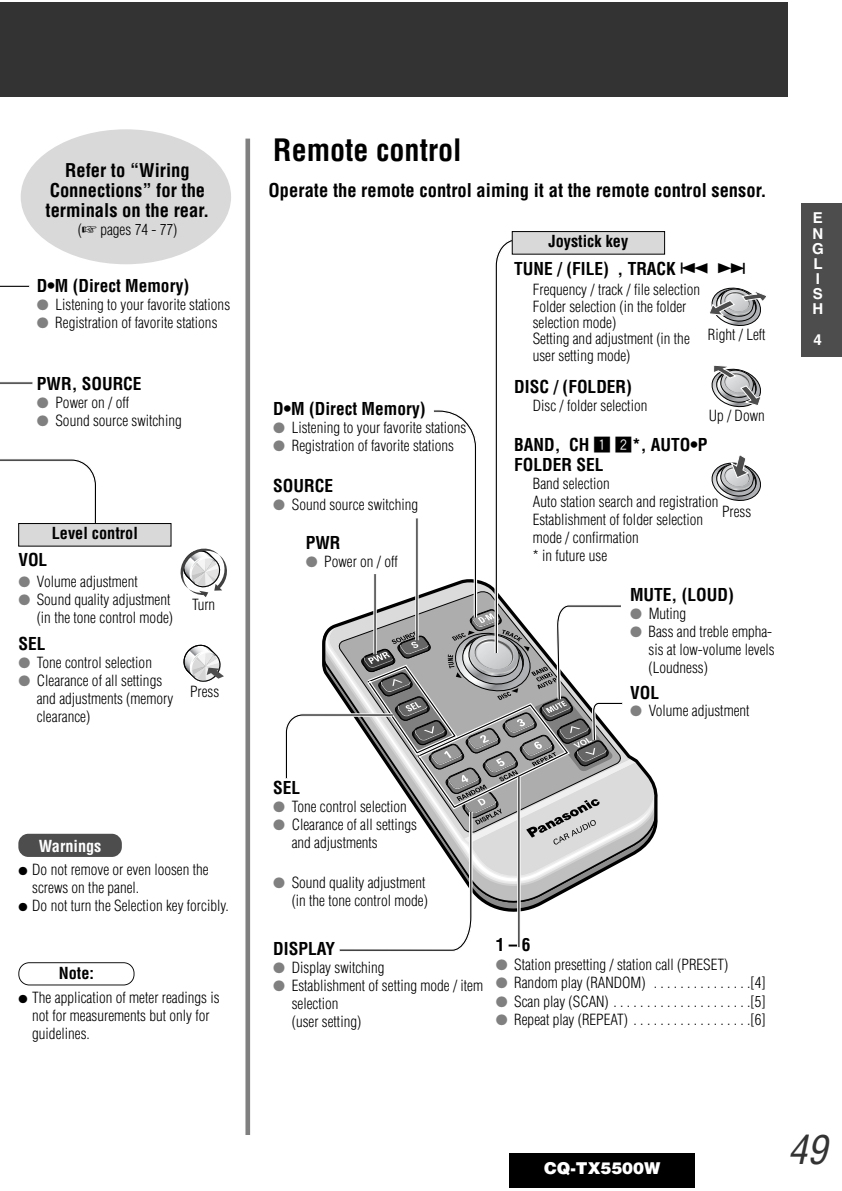
<style>
.page{position:relative;width:842px;height:1191px;background:#fff}
.page>*{position:absolute;margin:0;border:0;box-sizing:border-box;transform-origin:0 0}
.t1{font:italic condensed 39.2px "Helvetica";color:#333}
.t2{font:700 condensed 30.1px "Helvetica";color:#000}
.t3{font:700 condensed 18.5px/19.6px "Helvetica";color:#000;text-align:center}
.t4{font:700 condensed 17.4px/19.6px "Helvetica";color:#000}
.t5{font:900 16.3px "Helvetica";color:#fff}
.t6{font:700 condensed 16.2px "Helvetica";color:#000}
.t7{font:700 condensed 16.2px "Helvetica";color:#fff}
.t8{font:300 condensed 15.1px/18px "Helvetica";color:#000}
.t9{font:300 condensed 15px "Helvetica";color:#000}
.t10{font:700 15px/15.1px "Helvetica";color:#fff}
.s1{font-family:"L204";font-weight:400;font-stretch:normal}
.s2{color:#808080}
.s3{font-family:"Gthin Hround";font-weight:400;font-stretch:normal}
</style>
<div class="page">
<div style="left:510px;top:1154px;width:185px;height:34px;background:#000"></div>
<div style="left:802px;top:326px;width:40px;height:30px;background:#4d4d4d"></div>
<div style="left:802px;top:203px;width:40px;height:123px;background:#4d4d4d"></div>
<div style="left:21px;top:129px;width:210px;height:135px;background:#d9d9d9;border-radius:50%"></div>
<div style="left:245px;top:139px;width:5px;height:996px;background:#808080"></div>
<svg style="left:180px;top:548px;width:47px;height:49px"></svg>
<svg style="left:183px;top:644px;width:41px;height:38px"></svg>
<svg style="left:711px;top:365px;width:50px;height:43px"></svg>
<svg style="left:710px;top:287px;width:56px;height:39px"></svg>
<svg style="left:711px;top:455px;width:50px;height:46px"></svg>
<svg style="left:0;top:459px;width:96px;height:64px"></svg>
<div style="left:18px;top:834px;width:104px;height:23px;background:#4d4d4d;border-radius:10px"></div>
<hr style="left:0;top:382px;width:32px;height:2px;background:#000">
<div style="left:19px;top:524px;width:152px;height:22px;background:#d9d9d9"></div>
<div style="left:18px;top:523px;width:153px;height:23px;border:1px solid #000"></div>
<svg style="left:0;top:285px;width:30px;height:3px"></svg>
<div style="left:513px;top:232px;width:151px;height:22px;background:#d9d9d9"></div>
<div style="left:512px;top:231px;width:153px;height:23px;border:1px solid #000"></div>
<svg style="left:285px;top:238px;width:375px;height:714px"></svg>
<hr style="left:518px;top:777px;width:2px;height:170px;background:#000">
<hr style="left:519px;top:777px;width:2px;height:170px;background:#fff">
<hr style="left:517px;top:777px;width:1px;height:170px;background:#fff">
<svg style="left:18px;top:962px;width:117px;height:23px"></svg>
<div style="left:0;top:3px;width:788px;height:94px;background:#333"></div>
<p class="t3" style="left:46px;top:162px;width:165px">Refer to “Wiring<br>Connections” for the terminals on the rear.</p>
<p class="t9" style="left:78px;top:223px;width:101px">(☞ pages 74 - 77)</p>
<h2 class="t2" style="left:273px;top:139px;width:190px">Remote control</h2>
<p class="t3" style="left:269px;top:182px;width:500px">Operate the remote control aiming it at the remote control sensor.</p>
<p class="t6" style="left:549px;top:235px;width:81px">Joystick key</p>
<p class="t4" style="left:514px;top:260px;width:233px">TUNE / (FILE) , TRACK <span class="s1">6 7</span></p>
<p class="t8" style="left:533px;top:283px;width:169px;line-height:16.3px">Frequency / track / file selection<br>Folder selection (in the folder selection mode)<br>Setting and adjustment (in the user setting mode)</p>
<p class="t4" style="left:514px;top:378px;width:119px">DISC / (FOLDER)</p>
<p class="t8" style="left:533px;top:397px;width:116px">Disc / folder selection</p>
<p class="t4" style="left:37px;top:277px;width:154px">D•M (Direct Memory)</p>
<p class="t8" style="left:37px;top:297px;width:195px"><span class="s2">●</span> Listening to your favorite stations</p>
<p class="t8" style="left:37px;top:315px;width:182px"><span class="s2">●</span> Registration of favorite stations</p>
<p class="t8" style="left:708px;top:327px;width:59px">Right / Left</p>
<p class="t4" style="left:37px;top:376px;width:106px">PWR, SOURCE</p>
<p class="t8" style="left:37px;top:395px;width:94px"><span class="s2">●</span> Power on / off</p>
<p class="t8" style="left:37px;top:413px;width:146px"><span class="s2">●</span> Sound source switching</p>
<p class="t4" style="left:273px;top:400px;width:154px">D•M (Direct Memory)</p>
<p class="t8" style="left:273px;top:420px;width:195px"><span class="s2">●</span> Listening to your favorite stations</p>
<p class="t8" style="left:273px;top:438px;width:182px"><span class="s2">●</span> Registration of favorite stations</p>
<p class="t8" style="left:709px;top:408px;width:58px">Up / Down</p>
<p class="t4" style="left:514px;top:437px;width:195px">BAND, CH <span class="s3">z x</span>*, AUTO•P<br>FOLDER SEL</p>
<p class="t8" style="left:533px;top:476px;width:187px">Band selection<br>Auto station search and registration<br>Establishment of folder selection mode / confirmation<br>* in future use</p>
<p class="t4" style="left:273px;top:478px;width:61px">SOURCE</p>
<p class="t8" style="left:273px;top:497px;width:146px"><span class="s2">●</span> Sound source switching</p>
<p class="t4" style="left:306px;top:534px;width:36px">PWR</p>
<p class="t8" style="left:306px;top:554px;width:94px"><span class="s2">●</span> Power on / off</p>
<p class="t8" style="left:722px;top:504px;width:31px">Press</p>
<p class="t6" style="left:52px;top:527px;width:88px">Level control</p>
<p class="t4" style="left:18px;top:551px;width:30px">VOL</p>
<p class="t8" style="left:18px;top:574px;width:121px"><span class="s2">●</span> Volume adjustment</p>
<p class="t8" style="left:18px;top:592px;width:156px;text-align:right"><span class="s2">●</span> Sound quality adjustment (in the tone control mode)</p>
<p class="t4" style="left:630px;top:586px;width:105px">MUTE, (LOUD)</p>
<p class="t8" style="left:630px;top:606px;width:58px"><span class="s2">●</span> Muting</p>
<p class="t8" style="left:649px;top:624px;width:128px;text-indent:-18px"><span class="s2">●</span> Bass and treble empha&shy;sis at low-volume levels (Loudness)</p>
<p class="t8" style="left:192px;top:597px;width:25px">Turn</p>
<p class="t4" style="left:18px;top:635px;width:29px">SEL</p>
<p class="t8" style="left:18px;top:655px;width:135px"><span class="s2">●</span> Tone control selection</p>
<p class="t8" style="left:37px;top:673px;width:138px;text-indent:-18px"><span class="s2">●</span> Clearance of all settings and adjustments (memory clearance)</p>
<p class="t8" style="left:190px;top:684px;width:31px">Press</p>
<p class="t4" style="left:630px;top:684px;width:30px">VOL</p>
<p class="t8" style="left:630px;top:703px;width:121px"><span class="s2">●</span> Volume adjustment</p>
<p class="t7" style="left:39px;top:840px;width:64px">Warnings</p>
<p class="t8" style="left:32px;top:862px;width:178px;text-indent:-14px">● Do not remove or even loosen the screws on the panel.</p>
<p class="t8" style="left:18px;top:898px;width:212px">● Do not turn the Selection key forcibly.</p>
<p class="t6" style="left:59px;top:966px;width:37px">Note:</p>
<p class="t8" style="left:32px;top:989px;width:189px;text-indent:-14px">● The application of meter readings is not for measurements but only for guidelines.</p>
<p class="t4" style="left:273px;top:779px;width:29px">SEL</p>
<p class="t8" style="left:273px;top:799px;width:135px"><span class="s2">●</span> Tone control selection</p>
<p class="t8" style="left:292px;top:817px;width:127px;text-indent:-18px"><span class="s2">●</span> Clearance of all settings and adjustments</p>
<p class="t8" style="left:273px;top:875px;width:156px;text-align:right"><span class="s2">●</span> Sound quality adjustment (in the tone control mode)</p>
<p class="t4" style="left:273px;top:940px;width:63px">DISPLAY</p>
<p class="t8" style="left:273px;top:960px;width:113px"><span class="s2">●</span> Display switching</p>
<p class="t8" style="left:292px;top:978px;width:193px;text-indent:-18px"><span class="s2">●</span> Establishment of setting mode / item selection<br>(user setting)</p>
<p class="t4" style="left:496px;top:936px;width:36px">1 – 6</p>
<p class="t8" style="left:496px;top:956px;width:234px"><span class="s2">●</span> Station presetting / station call (PRESET)</p>
<p class="t8" style="left:496px;top:975px;width:271px"><span class="s2">●</span> Random play (RANDOM) . . . . . . . . . . . . . . .[4]</p>
<p class="t8" style="left:496px;top:993px;width:271px"><span class="s2">●</span> Scan play (SCAN) . . . . . . . . . . . . . . . . . . . . .[5]</p>
<p class="t8" style="left:496px;top:1012px;width:271px"><span class="s2">●</span> Repeat play (REPEAT) . . . . . . . . . . . . . . . . . .[6]</p>
<p class="t10" style="left:812px;top:212px;width:13px">E<br>N<br>G<br>L<br>I<br>S<br>H</p>
<p class="t10" style="left:814px;top:334px;width:10px">4</p>
<p class="t5" style="left:544px;top:1163px;width:118px">CQ-TX5500W</p>
<h1 class="t1" style="left:788px;top:1135px;width:41px">49</h1>
</div>
